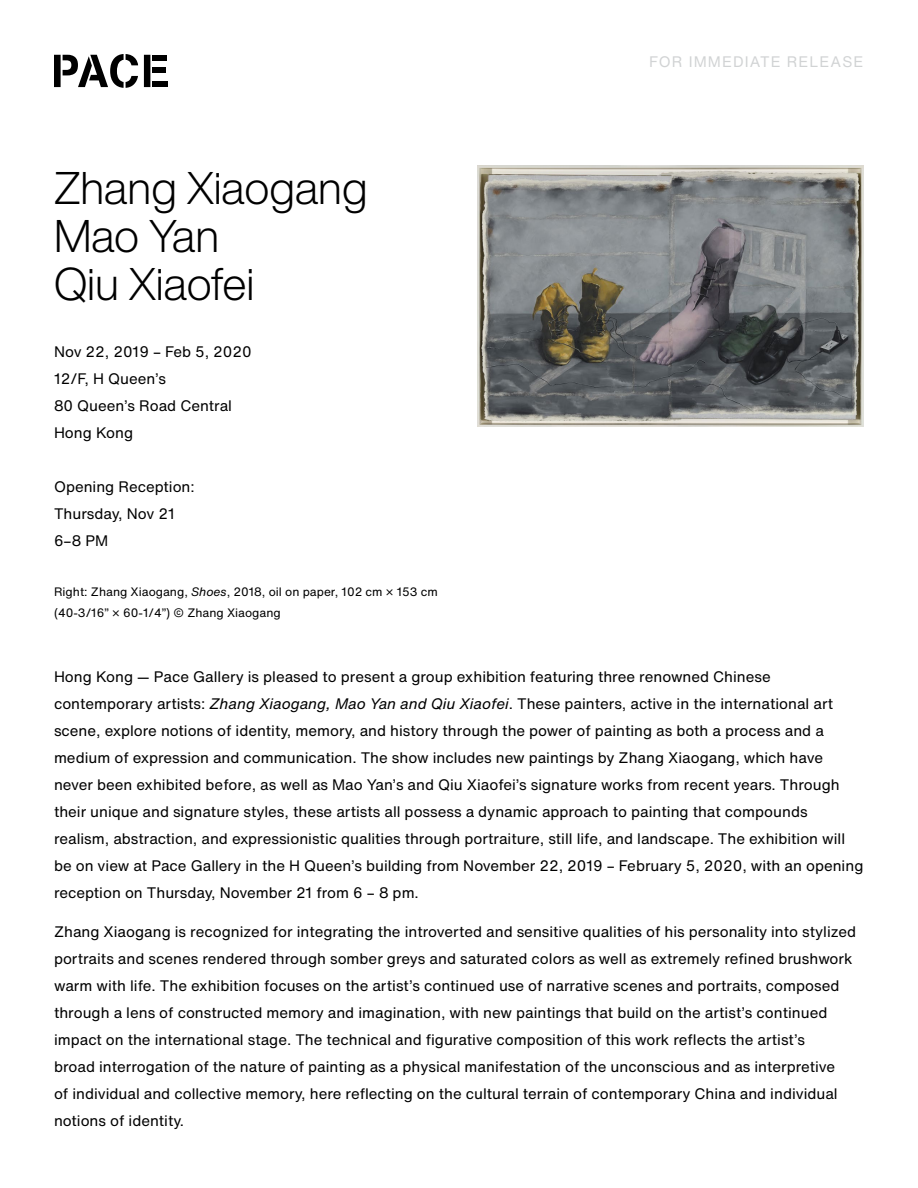
<style>
.page{position:relative;width:918px;height:1188px;background:#fff}
.page>*{position:absolute;margin:0;border:0;box-sizing:border-box;transform-origin:0 0}
.t1{font:300 45px/48px "Helvetica Now Display";color:#000}
.t2{font:15px/27px "Helvetica Now Text";color:#000}
.t3{font:15px "Helvetica Now Text";letter-spacing:.07em;color:#d1d3d4}
.t4{font:12px/21px "Helvetica Now Text";color:#000}
.s1{font-style:italic}
</style>
<div class="page">
<svg style="left:144px;top:55px;width:6px;height:32px"></svg>
<div style="left:152px;top:81px;width:16px;height:6px;background:#000"></div>
<div style="left:152px;top:55px;width:15px;height:5px;background:#000"></div>
<div style="left:152px;top:67px;width:14px;height:6px;background:#000"></div>
<svg style="left:54px;top:54px;width:84px;height:34px"></svg>
<img style="left:477px;top:165px;width:387px;height:261px">
<h1 class="t1" style="left:54px;top:164px;width:315px">Zhang Xiaogang<br>Mao Yan<br>Qiu Xiaofei</h1>
<p class="t2" style="left:54px;top:338px;width:199px">Nov 22, 2019 – Feb 5, 2020<br>12/F, H Queen’s<br>80 Queen’s Road Central<br>Hong Kong</p>
<p class="t2" style="left:54px;top:473px;width:142px">Opening Reception:<br>Thursday, Nov 21<br>6–8 PM</p>
<p class="t4" style="left:54px;top:580px;width:385px">Right: Zhang Xiaogang, <span class="s1">Shoes</span>, 2018, oil on paper, 102 cm × 153 cm (40-3/16” × 60-1/4”) © Zhang Xiaogang</p>
<p class="t3" style="left:649px;top:50px;width:216px">FOR IMMEDIATE RELEASE</p>
<p class="t2" style="left:54px;top:663px;width:811px">Hong Kong — Pace Gallery is pleased to present a group exhibition featuring three renowned Chinese contemporary artists: <span class="s1">Zhang Xiaogang, Mao Yan and Qiu Xiaofei</span>. These painters, active in the international art scene, explore notions of identity, memory, and history through the power of painting as both a process and a medium of expression and communication. The show includes new paintings by Zhang Xiaogang, which have never been exhibited before, as well as Mao Yan’s and Qiu Xiaofei’s signature works from recent years. Through their unique and signature styles, these artists all possess a dynamic approach to painting that compounds realism, abstraction, and expressionistic qualities through portraiture, still life, and landscape. The exhibition will be on view at Pace Gallery in the H Queen’s building from November 22, 2019 – February 5, 2020, with an opening reception on Thursday, November 21 from 6 – 8 pm.</p>
<p class="t2" style="left:54px;top:918px;width:804px">Zhang Xiaogang is recognized for integrating the introverted and sensitive qualities of his personality into stylized portraits and scenes rendered through somber greys and saturated colors as well as extremely refined brushwork warm with life. The exhibition focuses on the artist’s continued use of narrative scenes and portraits, composed through a lens of constructed memory and imagination, with new paintings that build on the artist’s continued impact on the international stage. The technical and figurative composition of this work reflects the artist’s<br>broad interrogation of the nature of painting as a physical manifestation of the unconscious and as interpretive<br>of individual and collective memory, here reflecting on the cultural terrain of contemporary China and individual notions of identity.</p>
</div>
